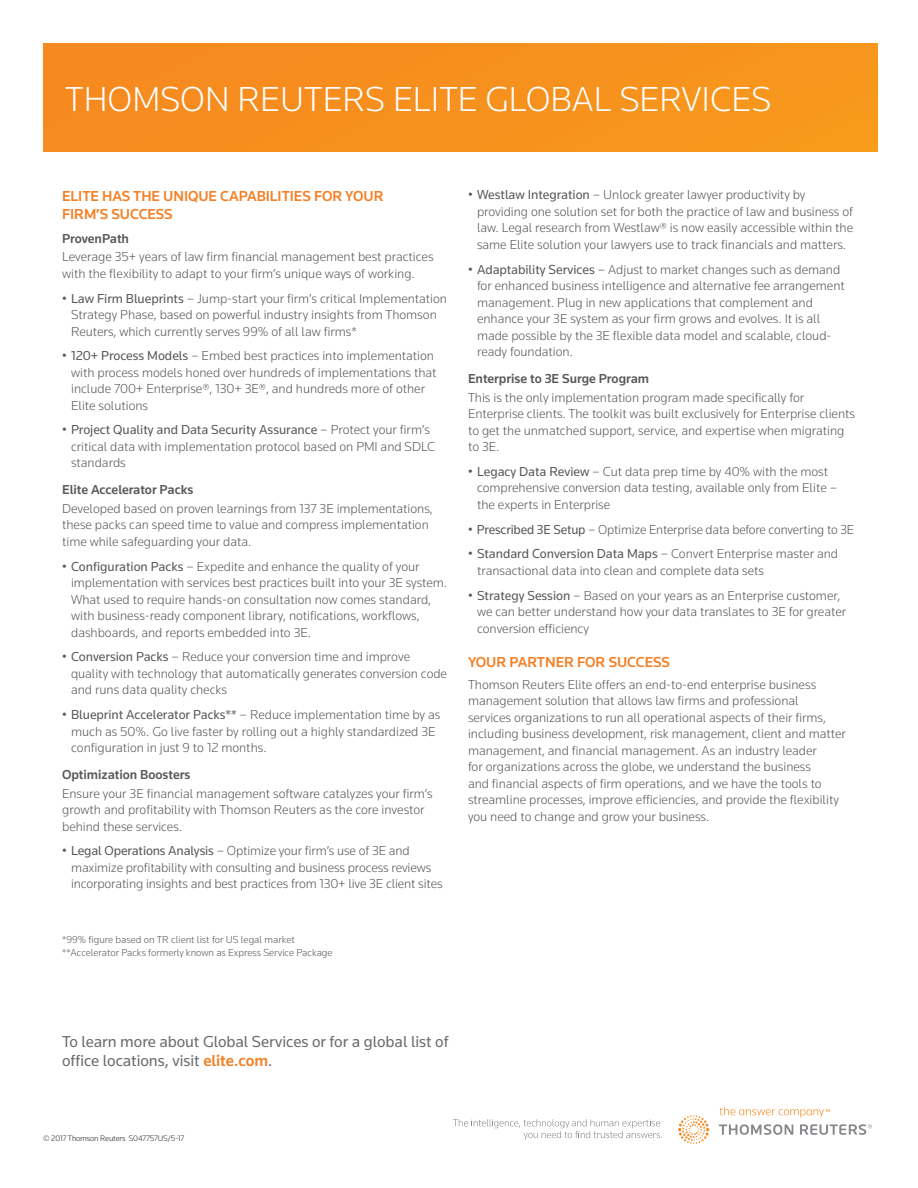
<style>
.page{position:relative;width:918px;height:1188px;background:#fff}
.page>*{position:absolute;margin:0;border:0;box-sizing:border-box;transform-origin:0 0}
.t1{font:300 36px "Knowledge";color:#fff}
.t2{font:16.5px/19.5px "Knowledge";color:#6c6d70}
.t3{font:500 15px/18px "Knowledge";letter-spacing:-.005em;color:#f48026}
.t4{font:300 13.5px/16.5px "Knowledge";color:#57585a}
.t5{font:500 13.5px "Knowledge";color:#57585a}
.t6{font:300 10.5px/12.8px "Knowledge";color:#57585a}
.t7{font:300 8.25px "Knowledge";letter-spacing:-.015em;color:#231f20}
.s1{font-weight:400}
.s2{font-weight:500;color:#f48026}
</style>
<div class="page">
<div style="left:43px;top:43px;width:835px;height:108px;background:#f6901e"></div>
<svg style="left:453px;top:1119px;width:209px;height:21px"></svg>
<svg style="left:678px;top:1107px;width:194px;height:37px"></svg>
<h1 class="t1" style="left:65px;top:77px;width:707px">THOMSON REUTERS ELITE GLOBAL SERVICES</h1>
<p class="t3" style="left:62px;top:186px;width:323px">ELITE HAS THE UNIQUE CAPABILITIES FOR YOUR<br>FIRM’S SUCCESS</p>
<p class="t5" style="left:62px;top:230px;width:68px">ProvenPath</p>
<p class="t4" style="left:62px;top:248px;width:373px">Leverage 35+ years of law firm financial management best practices with the flexibility to adapt to your firm’s unique ways of working.</p>
<p class="t4" style="left:71px;top:290px;width:377px;text-indent:-9px">• <span class="s1">Law Firm Blueprints</span> – Jump-start your firm’s critical Implementation<br>Strategy Phase, based on powerful industry insights from Thomson<br>Reuters, which currently serves 99% of all law firms*</p>
<p class="t4" style="left:71px;top:347px;width:367px;text-indent:-9px">• <span class="s1">120+ Process Models</span> – Embed best practices into implementation with process models honed over hundreds of implementations that include 700+ Enterprise®, 130+ 3E®, and hundreds more of other Elite solutions</p>
<p class="t4" style="left:71px;top:421px;width:366px;text-indent:-9px">• <span class="s1">Project Quality and Data Security Assurance</span> – Protect your firm’s critical data with implementation protocol based on PMI and SDLC standards</p>
<p class="t5" style="left:62px;top:481px;width:133px">Elite Accelerator Packs</p>
<p class="t4" style="left:62px;top:500px;width:372px">Developed based on proven learnings from 137 3E implementations, these packs can speed time to value and compress implementation time while safeguarding your data.</p>
<p class="t4" style="left:71px;top:558px;width:378px;text-indent:-9px">• <span class="s1">Configuration Packs</span> – Expedite and enhance the quality of your implementation with services best practices built into your 3E system.<br>What used to require hands-on consultation now comes standard, with business-ready component library, notifications, workflows, dashboards, and reports embedded into 3E.</p>
<p class="t4" style="left:71px;top:648px;width:377px;text-indent:-9px">• <span class="s1">Conversion Packs</span> – Reduce your conversion time and improve quality with technology that automatically generates conversion code and runs data quality checks</p>
<p class="t4" style="left:71px;top:706px;width:371px;text-indent:-9px">• <span class="s1">Blueprint Accelerator Packs**</span> – Reduce implementation time by as much as 50%. Go live faster by rolling out a highly standardized 3E configuration in just 9 to 12 months.</p>
<p class="t5" style="left:62px;top:766px;width:130px">Optimization Boosters</p>
<p class="t4" style="left:62px;top:785px;width:372px">Ensure your 3E financial management software catalyzes your firm’s growth and profitability with Thomson Reuters as the core investor behind these services.</p>
<p class="t4" style="left:71px;top:842px;width:373px;text-indent:-9px">• <span class="s1">Legal Operations Analysis</span> – Optimize your firm’s use of 3E and maximize profitability with consulting and business process reviews incorporating insights and best practices from 130+ live 3E client sites</p>
<p class="t6" style="left:62px;top:933px;width:272px">*99% figure based on TR client list for US legal market **Accelerator Packs formerly known as Express Service Package</p>
<p class="t4" style="left:477px;top:186px;width:378px;text-indent:-9px">• <span class="s1">Westlaw Integration</span> – Unlock greater lawyer productivity by providing one solution set for both the practice of law and business of law. Legal research from Westlaw® is now easily accessible within the same Elite solution your lawyers use to track financials and matters.</p>
<p class="t4" style="left:477px;top:261px;width:369px;text-indent:-9px">• <span class="s1">Adaptability Services</span> – Adjust to market changes such as demand for enhanced business intelligence and alternative fee arrangement management. Plug in new applications that complement and enhance your 3E system as your firm grows and evolves. It is all made possible by the 3E flexible data model and scalable, cloud&shy;ready foundation.</p>
<p class="t5" style="left:468px;top:370px;width:183px">Enterprise to 3E Surge Program</p>
<p class="t4" style="left:468px;top:389px;width:389px">This is the only implementation program made specifically for Enterprise clients. The toolkit was built exclusively for Enterprise clients to get the unmatched support, service, and expertise when migrating to 3E.</p>
<p class="t4" style="left:477px;top:463px;width:362px;text-indent:-9px">• <span class="s1">Legacy Data Review</span> – Cut data prep time by 40% with the most comprehensive conversion data testing, available only from Elite – the experts in Enterprise</p>
<p class="t4" style="left:468px;top:521px;width:388px">• <span class="s1">Prescribed 3E Setup</span> – Optimize Enterprise data before converting to 3E</p>
<p class="t4" style="left:477px;top:545px;width:363px;text-indent:-9px">• <span class="s1">Standard Conversion Data Maps</span> – Convert Enterprise master and transactional data into clean and complete data sets</p>
<p class="t4" style="left:477px;top:587px;width:371px;text-indent:-9px">• <span class="s1">Strategy Session</span> – Based on your years as an Enterprise customer, we can better understand how your data translates to 3E for greater conversion efficiency</p>
<p class="t3" style="left:468px;top:653px;width:204px">YOUR PARTNER FOR SUCCESS</p>
<p class="t4" style="left:468px;top:676px;width:379px">Thomson Reuters Elite offers an end-to-end enterprise business management solution that allows law firms and professional<br>services organizations to run all operational aspects of their firms, including business development, risk management, client and matter management, and financial management. As an industry leader<br>for organizations across the globe, we understand the business<br>and financial aspects of firm operations, and we have the tools to streamline processes, improve efficiencies, and provide the flexibility you need to change and grow your business.</p>
<p class="t2" style="left:62px;top:1031px;width:388px">To learn more about Global Services or for a global list of office locations, visit <span class="s2">elite.com</span>.</p>
<p class="t7" style="left:43px;top:1133px;width:143px">© 2017 Thomson Reuters S047757US/5-17</p>
</div>
